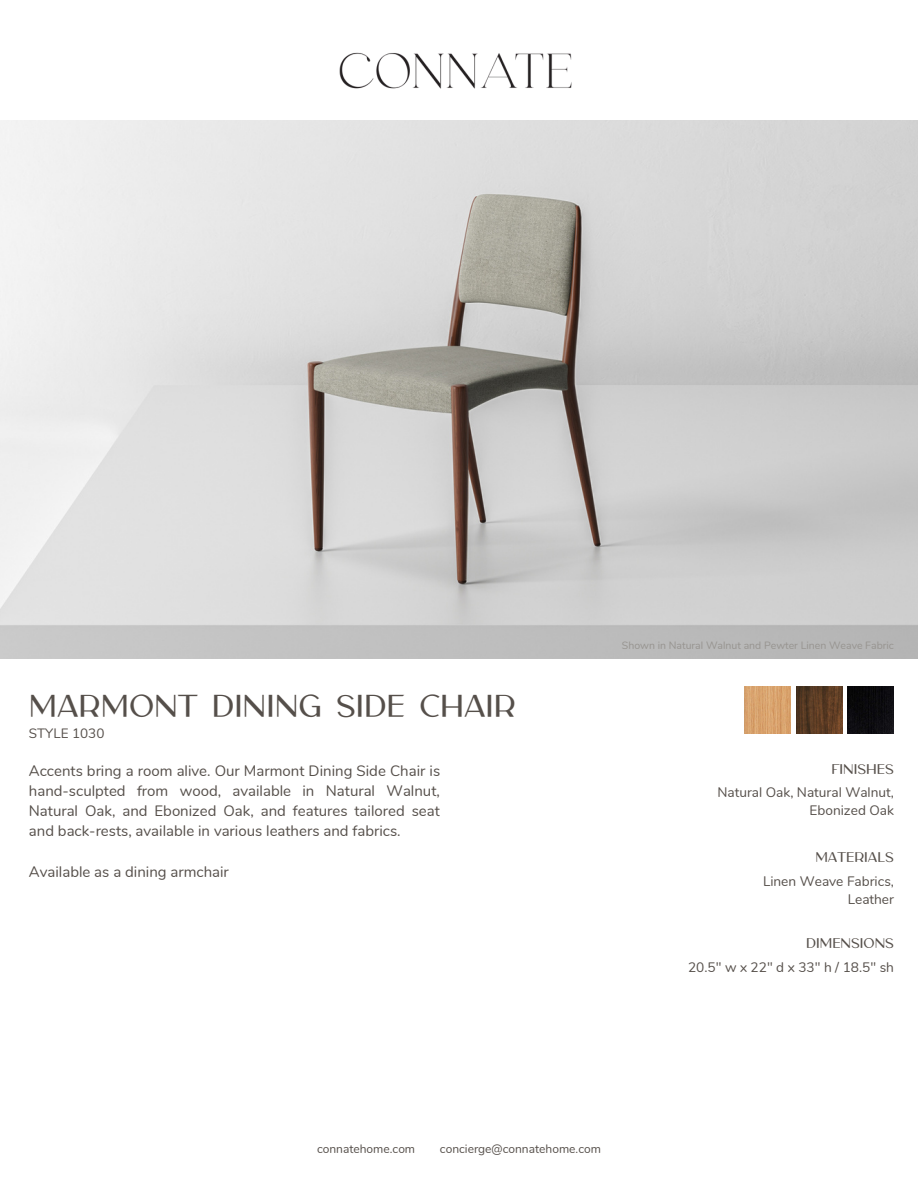
<style>
.page{position:relative;width:918px;height:1188px;background:#fff}
.page>*{position:absolute;margin:0;border:0;box-sizing:border-box;transform-origin:0 0}
.t1{font:30.75px "Carla Sans";color:#554f4a}
.t2{font:15px/20.2px "Nunito";color:#554f4a;text-align:justify}
.t3{font:13.65px/18.1px "Nunito";color:#554f4a;text-align:right}
.t4{font:13.65px "Carla Sans";color:#554f4a}
.t5{font:13.5px "Nunito";color:#554f4a}
.t6{font:12px "Nunito";color:#554f4a}
.t7{font:10.5px "Nunito";color:#979490}
</style>
<div class="page">
<img style="left:339px;top:52px;width:233px;height:37px">
<img style="left:0;top:120px;width:918px;height:538px">
<img style="left:745px;top:686px;width:46px;height:48px">
<img style="left:797px;top:686px;width:46px;height:48px">
<img style="left:848px;top:686px;width:46px;height:48px">
<h1 class="t1" style="left:29px;top:688px;width:489px">MARMONT DINING SIDE CHAIR</h1>
<p class="t5" style="left:29px;top:725px;width:77px">STYLE 1030</p>
<p class="t2" style="left:29px;top:761px;width:413px">Accents bring a room alive. Our Marmont Dining Side Chair is hand-sculpted from wood, available in Natural Walnut, Natural Oak, and Ebonized Oak, and features tailored seat and back-rests, available in various leathers and fabrics.</p>
<p class="t2" style="left:29px;top:862px;width:202px">Available as a dining armchair</p>
<p class="t7" style="left:622px;top:639px;width:274px">Shown in Natural Walnut and Pewter Linen Weave Fabric</p>
<p class="t4" style="left:831px;top:761px;width:64px">FINISHES</p>
<p class="t3" style="left:717px;top:783px;width:178px">Natural Oak, Natural Walnut,<br>Ebonized Oak</p>
<p class="t4" style="left:815px;top:850px;width:80px">MATERIALS</p>
<p class="t3" style="left:763px;top:872px;width:133px">Linen Weave Fabrics,<br>Leather</p>
<p class="t4" style="left:806px;top:935px;width:89px">DIMENSIONS</p>
<p class="t3" style="left:688px;top:958px;width:207px">20.5" w x 22" d x 33" h / 18.5" sh</p>
<p class="t6" style="left:317px;top:1141px;width:100px">connatehome.com</p>
<p class="t6" style="left:440px;top:1141px;width:162px">concierge@connatehome.com</p>
</div>
